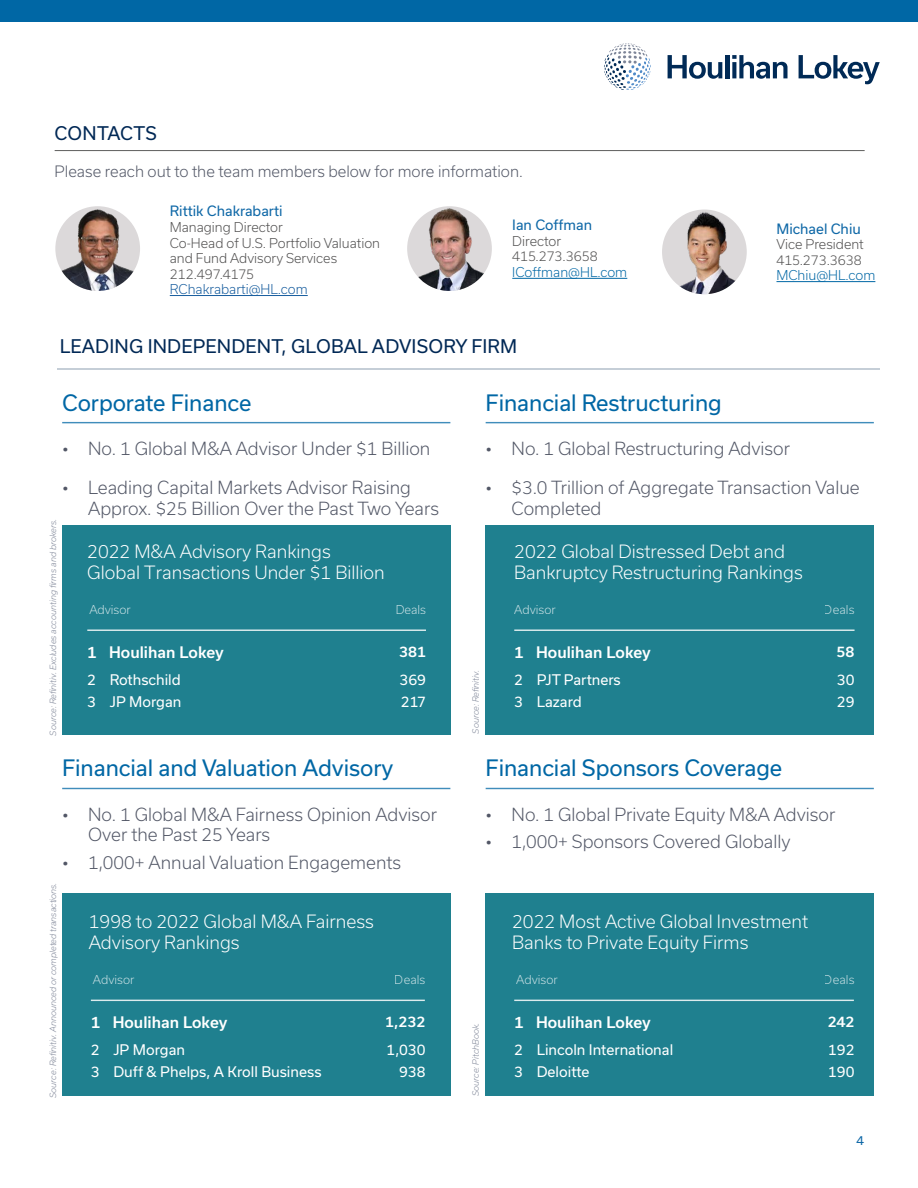
<style>
.page{position:relative;width:918px;height:1188px;background:#fff}
.page>*{position:absolute;margin:0;border:0;box-sizing:border-box;transform-origin:0 0}
.t1{font:21.6px "Usual";letter-spacing:-.005em;color:#0067a5}
.HL-_Header_2{font:18px "Usual";letter-spacing:.01em;color:#002855}
.t2{font:300 17.55px/21px "Usual";color:#fff}
.t3{font:300 17.25px/20.7px "Usual";color:#525766}
.t4{font:500 15.15px "Usual";color:#fff}
.t5{font:300 15px "Usual";color:#525766}
.t6{font:13.95px "Usual";color:#fff}
.t7{font:500 13.95px "Usual";color:#fff}
.t8{font:13.65px "Usual";color:#0f68a7}
.t9{font:300 12.9px/15.6px "Usual";color:#504f4f}
.t10{font:300 12.9px "Usual";color:#0067a5}
.t11{font:300 12.9px "Usual";color:#175d9e}
.t12{font:12px "Usual";color:#0f68a7}
.t13{font:300 11.7px "Usual";color:#fff}
.Source{font:italic 300 8.25px "Usual";color:#7e8597}
</style>
<div class="page">
<svg style="left:604px;top:44px;width:47px;height:46px"></svg>
<svg style="left:668px;top:55px;width:54px;height:24px"></svg>
<hr style="left:725px;top:55px;width:4px;height:23px;background:#002a56">
<svg style="left:732px;top:55px;width:56px;height:24px"></svg>
<svg style="left:799px;top:55px;width:81px;height:29px"></svg>
<hr style="left:55px;top:150px;width:810px;height:1px;background:#5e5e5d">
<hr style="left:170px;top:295px;width:138px;height:1px;background:#175d9e">
<hr style="left:512px;top:278px;width:115px;height:1px;background:#0067a5">
<hr style="left:776px;top:281px;width:99px;height:1px;background:#0067a5">
<img style="left:55px;top:206px;width:85px;height:85px;border-radius:42px">
<img style="left:407px;top:206px;width:85px;height:85px;border-radius:42px">
<img style="left:662px;top:210px;width:85px;height:84px;border-radius:42px">
<div style="left:0;top:0;width:918px;height:22px;background:#0067a5"></div>
<div style="left:62px;top:525px;width:388px;height:210px;background:#1f808f"></div>
<hr style="left:62px;top:422px;width:388px;height:1px;background:#0067a5">
<hr style="left:87px;top:630px;width:339px;height:1px;background:#fff">
<div style="left:62px;top:893px;width:388px;height:202px;background:#1f808f"></div>
<hr style="left:62px;top:788px;width:388px;height:1px;background:#0067a5">
<hr style="left:91px;top:1000px;width:334px;height:1px;background:#fff">
<div style="left:486px;top:893px;width:388px;height:202px;background:#1f808f"></div>
<hr style="left:486px;top:788px;width:388px;height:1px;background:#0067a5">
<hr style="left:514px;top:1000px;width:340px;height:1px;background:#fff">
<div style="left:486px;top:525px;width:388px;height:210px;background:#1f808f"></div>
<hr style="left:486px;top:422px;width:388px;height:1px;background:#0067a5">
<hr style="left:514px;top:630px;width:341px;height:1px;background:#fff">
<hr style="left:57px;top:368px;width:823px;height:2px;background:#c5ced7">
<p class="HL-_Header_2" style="left:55px;top:122px;width:104px">CONTACTS</p>
<p class="t5" style="left:55px;top:162px;width:470px">Please reach out to the team members below for more information.</p>
<p class="t8" style="left:170px;top:203px;width:114px">Rittik Chakrabarti</p>
<p class="t9" style="left:170px;top:219px;width:212px">Managing Director<br>Co-Head of U.S. Portfolio Valuation and Fund Advisory Services</p>
<p class="t9" style="left:170px;top:266px;width:86px">212.497.4175</p>
<p class="t11" style="left:170px;top:282px;width:139px">RChakrabarti@HL.com</p>
<p class="t8" style="left:512px;top:217px;width:81px">Ian Coffman</p>
<p class="t9" style="left:512px;top:233px;width:50px">Director</p>
<p class="t9" style="left:512px;top:249px;width:87px">415.273.3658</p>
<p class="t10" style="left:512px;top:265px;width:117px">ICoffman@HL.com</p>
<p class="HL-_Header_2" style="left:60px;top:336px;width:459px">LEADING INDEPENDENT, GLOBAL ADVISORY FIRM</p>
<p class="t8" style="left:776px;top:221px;width:86px">Michael Chiu</p>
<p class="t9" style="left:776px;top:237px;width:89px">Vice President</p>
<p class="t9" style="left:776px;top:252px;width:87px">415.273.3638</p>
<p class="t10" style="left:776px;top:268px;width:100px">MChiu@HL.com</p>
<p class="t1" style="left:62px;top:390px;width:191px">Corporate Finance</p>
<p class="t3" style="left:62px;top:438px;width:370px">• No. 1 Global M&amp;A Advisor Under $1 Billion</p>
<p class="t3" style="left:88px;top:478px;width:352px;text-indent:-26px">• Leading Capital Markets Advisor Raising<br>Approx. $25 Billion Over the Past Two Years</p>
<p class="t2" style="left:87px;top:541px;width:299px">2022 M&amp;A Advisory Rankings<br>Global Transactions Under $1 Billion</p>
<p class="Source" style="left:48px;top:736px;width:218px;rotate:-90deg">Source: Refinitiv. Excludes accounting firms and brokers.</p>
<p class="t13" style="left:89px;top:603px;width:43px">Advisor</p>
<p class="t13" style="left:395px;top:603px;width:32px">Deals</p>
<p class="t7" style="left:399px;top:643px;width:28px">381</p>
<p class="t6" style="left:400px;top:672px;width:28px">369</p>
<p class="t6" style="left:401px;top:694px;width:27px">217</p>
<p class="t4" style="left:87px;top:644px;width:138px">1 Houlihan Lokey</p>
<p class="t6" style="left:87px;top:671px;width:95px">2 Rothschild</p>
<p class="t6" style="left:87px;top:694px;width:96px">3 JP Morgan</p>
<p class="t1" style="left:62px;top:756px;width:333px">Financial and Valuation Advisory</p>
<p class="t3" style="left:88px;top:804px;width:350px;text-indent:-26px">• No. 1 Global M&amp;A Fairness Opinion Advisor<br>Over the Past 25 Years</p>
<p class="t3" style="left:62px;top:852px;width:341px">• 1,000+ Annual Valuation Engagements</p>
<p class="Source" style="left:48px;top:1098px;width:217px;rotate:-90deg">Source: Refinitiv. Announced or completed transactions.</p>
<p class="t2" style="left:89px;top:911px;width:287px">1998 to 2022 Global M&amp;A Fairness<br>Advisory Rankings</p>
<p class="t13" style="left:93px;top:973px;width:43px">Advisor</p>
<p class="t13" style="left:395px;top:973px;width:32px">Deals</p>
<p class="t7" style="left:385px;top:1014px;width:42px">1,232</p>
<p class="t6" style="left:387px;top:1042px;width:40px">1,030</p>
<p class="t6" style="left:399px;top:1064px;width:28px">938</p>
<p class="t4" style="left:91px;top:1014px;width:138px">1 Houlihan Lokey</p>
<p class="t6" style="left:91px;top:1041px;width:96px">2 JP Morgan</p>
<p class="t6" style="left:91px;top:1064px;width:232px">3 Duff &amp; Phelps, A Kroll Business</p>
<p class="t1" style="left:486px;top:390px;width:238px">Financial Restructuring</p>
<p class="t3" style="left:486px;top:438px;width:306px">• No. 1 Global Restructuring Advisor</p>
<p class="t3" style="left:512px;top:478px;width:350px;text-indent:-26px">• $3.0 Trillion of Aggregate Transaction Value<br>Completed</p>
<p class="t2" style="left:514px;top:541px;width:290px">2022 Global Distressed Debt and<br>Bankruptcy Restructuring Rankings</p>
<p class="Source" style="left:471px;top:734px;width:65px;rotate:-90deg">Source: Refinitiv.</p>
<p class="t13" style="left:514px;top:603px;width:43px">Advisor</p>
<p class="t13" style="left:824px;top:603px;width:32px">Deals</p>
<p class="t7" style="left:837px;top:643px;width:19px">58</p>
<p class="t6" style="left:837px;top:672px;width:19px">30</p>
<p class="t6" style="left:837px;top:694px;width:19px">29</p>
<p class="t4" style="left:514px;top:644px;width:138px">1 Houlihan Lokey</p>
<p class="t6" style="left:514px;top:671px;width:108px">2 PJT Partners</p>
<p class="t6" style="left:514px;top:694px;width:69px">3 Lazard</p>
<p class="t1" style="left:486px;top:756px;width:298px">Financial Sponsors Coverage</p>
<p class="t3" style="left:486px;top:804px;width:351px">• No. 1 Global Private Equity M&amp;A Advisor</p>
<p class="t3" style="left:486px;top:831px;width:306px">• 1,000+ Sponsors Covered Globally</p>
<p class="Source" style="left:471px;top:1096px;width:75px;rotate:-90deg">Source: PitchBook.</p>
<p class="t2" style="left:512px;top:911px;width:298px">2022 Most Active Global Investment<br>Banks to Private Equity Firms</p>
<p class="t13" style="left:516px;top:973px;width:43px">Advisor</p>
<p class="t13" style="left:824px;top:973px;width:32px">Deals</p>
<p class="t7" style="left:828px;top:1014px;width:28px">242</p>
<p class="t6" style="left:828px;top:1042px;width:28px">192</p>
<p class="t6" style="left:828px;top:1064px;width:28px">190</p>
<p class="t4" style="left:514px;top:1014px;width:138px">1 Houlihan Lokey</p>
<p class="t6" style="left:514px;top:1041px;width:161px">2 Lincoln International</p>
<p class="t6" style="left:514px;top:1064px;width:77px">3 Deloitte</p>
<p class="t12" style="left:856px;top:1134px;width:9px">4</p>
</div>
